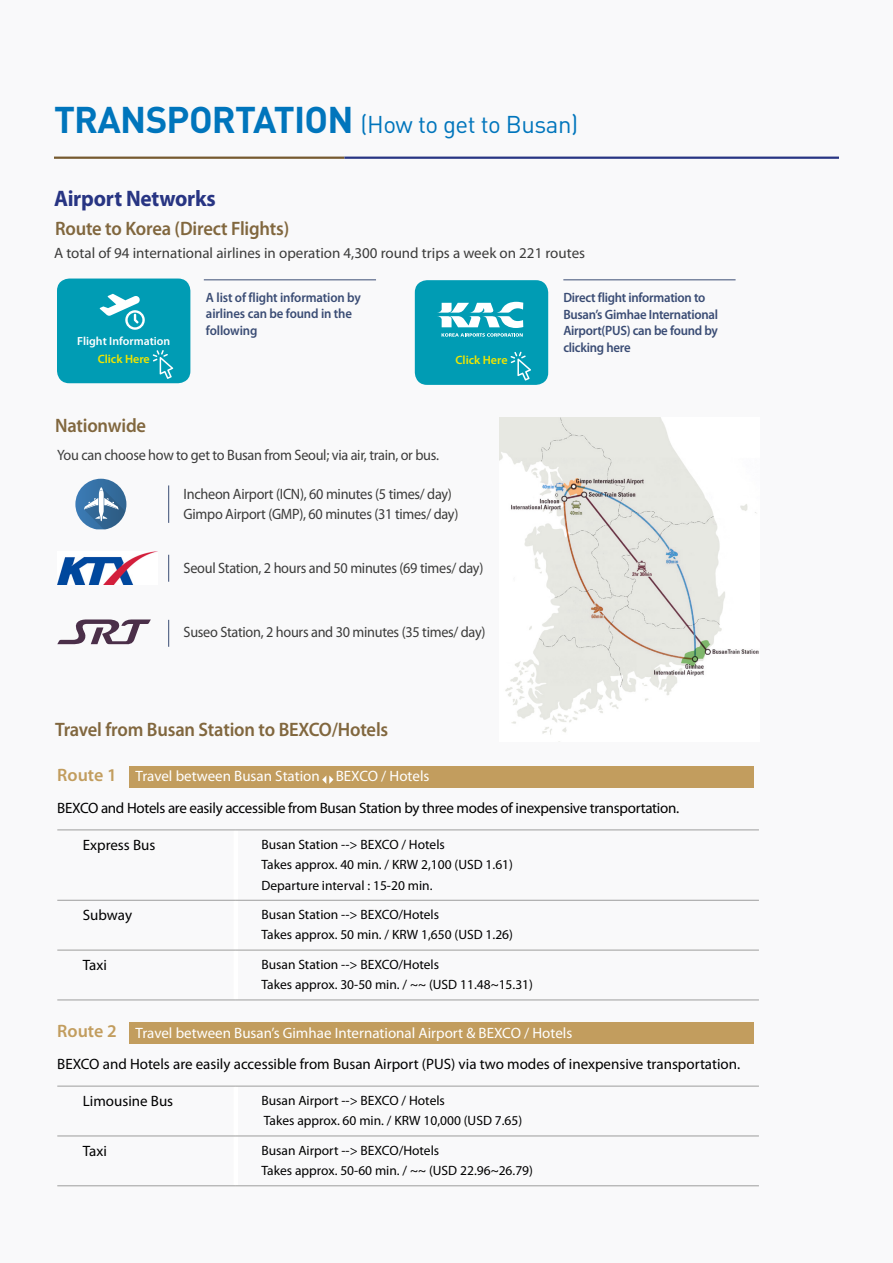
<style>
.page{position:relative;width:893px;height:1263px;background:#f9f9fa}
.page>*{position:absolute;margin:0;border:0;box-sizing:border-box;transform-origin:0 0}
.t1{font:24px "DIN Pro";letter-spacing:-.02em;color:#0075bc}
.t2{font:700 22.5px "Myriad Pro";letter-spacing:-.01em;color:#283583;scale:.95 1}
.t3{font:600 19.5px "Myriad Pro";letter-spacing:-.01em;color:#81673e;scale:.95 1}
.t4{font:600 18px "Myriad Pro";color:#c29d5e}
.t5{font:15px/19.2px "Myriad Pro";letter-spacing:-.02em;color:#3c3c3b;scale:.95 1}
.t6{font:15px "Myriad Pro";letter-spacing:-.005em;color:#000}
.t7{font:15px "Myriad Pro";color:#fff}
.t8{font:15px "Myriad Pro";color:#3c3c3b}
.t9{font:13.5px/20.5px "Myriad Pro";color:#000}
.t10{font:600 13.5px/16.5px "Myriad Pro";letter-spacing:-.02em;color:#3a4c74;scale:.95 1}
.t11{font:600 12px "Myriad Pro";color:#f2e600}
.t12{font:600 11.85px "Myriad Pro";color:#fff}
.s1{font-weight:700;font-size:36.75px}
</style>
<div class="page">
<img style="left:499px;top:417px;width:260px;height:317px">
<div style="left:130px;top:766px;width:624px;height:22px;background:#c29d5e"></div>
<div style="left:130px;top:1022px;width:624px;height:21px;background:#c29d5e"></div>
<hr style="left:234px;top:830px;width:4px;height:70px;background:#fff">
<hr style="left:234px;top:901px;width:4px;height:49px;background:#fff">
<hr style="left:234px;top:950px;width:4px;height:49px;background:#fff">
<hr style="left:57px;top:829px;width:179px;height:1px;background:#9d9d9c">
<hr style="left:236px;top:829px;width:523px;height:1px;background:#9d9d9c">
<hr style="left:57px;top:900px;width:179px;height:1px;background:#9d9d9c">
<hr style="left:236px;top:900px;width:523px;height:1px;background:#9d9d9c">
<hr style="left:57px;top:950px;width:179px;height:1px;background:#9d9d9c">
<hr style="left:236px;top:950px;width:523px;height:1px;background:#9d9d9c">
<hr style="left:57px;top:999px;width:179px;height:1px;background:#9d9d9c">
<hr style="left:236px;top:999px;width:523px;height:1px;background:#9d9d9c">
<svg style="left:322px;top:775px;width:11px;height:9px"></svg>
<hr style="left:234px;top:1086px;width:4px;height:49px;background:#fff">
<hr style="left:234px;top:1136px;width:4px;height:49px;background:#fff">
<hr style="left:57px;top:1086px;width:179px;height:1px;background:#9d9d9c">
<hr style="left:236px;top:1086px;width:523px;height:1px;background:#9d9d9c">
<hr style="left:57px;top:1135px;width:179px;height:1px;background:#9d9d9c">
<hr style="left:236px;top:1135px;width:523px;height:1px;background:#9d9d9c">
<hr style="left:57px;top:1185px;width:179px;height:1px;background:#9d9d9c">
<hr style="left:236px;top:1185px;width:523px;height:1px;background:#9d9d9c">
<img style="left:57px;top:552px;width:98px;height:33px">
<svg style="left:75px;top:479px;width:51px;height:50px"></svg>
<svg style="left:57px;top:619px;width:94px;height:26px"></svg>
<hr style="left:204px;top:279px;width:172px;height:1px;background:#3a4c74">
<hr style="left:563px;top:279px;width:173px;height:1px;background:#3a4c74">
<div style="left:57px;top:279px;width:133px;height:104px;background:#009cb4;border-radius:12px"></div>
<svg style="left:153px;top:350px;width:20px;height:29px"></svg>
<svg style="left:100px;top:294px;width:45px;height:36px"></svg>
<div style="left:415px;top:280px;width:133px;height:105px;background:#009cb4;border-radius:12px"></div>
<svg style="left:510px;top:352px;width:21px;height:29px"></svg>
<svg style="left:437px;top:302px;width:86px;height:35px"></svg>
<hr style="left:168px;top:485px;width:1px;height:38px;background:#3a4c74">
<svg style="left:168px;top:555px;width:1px;height:27px"></svg>
<svg style="left:168px;top:620px;width:1px;height:27px"></svg>
<hr style="left:54px;top:157px;width:290px;height:2px;background:#765a2f">
<hr style="left:344px;top:157px;width:495px;height:2px;background:#283583">
<h1 class="t1" style="left:54px;top:108px;width:526px"><span class="s1">TRANSPORTATION</span> (How to get to Busan)</h1>
<h2 class="t2" style="left:54px;top:183px;width:172px">Airport Networks</h2>
<h3 class="t3" style="left:55px;top:216px;width:248px">Route to Korea (Direct Flights)</h3>
<p class="t8" style="left:54px;top:243px;width:533px">A total of 94 international airlines in operation 4,300 round trips a week on 221 routes</p>
<p class="t10" style="left:563px;top:289px;width:164px">Direct flight information to<br>Busan’s Gimhae International<br>Airport(PUS) can be found by clicking here</p>
<p class="t10" style="left:206px;top:288px;width:165px">A list of flight information by airlines can be found in the following</p>
<p class="t12" style="left:77px;top:333px;width:95px">Flight Information</p>
<p class="t11" style="left:98px;top:351px;width:54px">Click Here</p>
<p class="t11" style="left:455px;top:353px;width:54px">Click Here</p>
<h3 class="t3" style="left:55px;top:413px;width:97px">Nationwide</h3>
<p class="t5" style="left:57px;top:445px;width:403px">You can choose how to get to Busan from Seoul; via air, train, or bus.</p>
<p class="t5" style="left:184px;top:484px;width:291px">Incheon Airport (ICN), 60 minutes (5 times/ day)<br>Gimpo Airport (GMP), 60 minutes (31 times/ day)</p>
<p class="t5" style="left:184px;top:558px;width:317px">Seoul Station, 2 hours and 50 minutes (69 times/ day)</p>
<p class="t5" style="left:184px;top:622px;width:319px">Suseo Station, 2 hours and 30 minutes (35 times/ day)</p>
<h3 class="t3" style="left:55px;top:717px;width:352px">Travel from Busan Station to BEXCO/Hotels</h3>
<p class="t7" style="left:136px;top:766px;width:295px">Travel between Busan Station BEXCO / Hotels</p>
<h3 class="t4" style="left:57px;top:763px;width:61px">Route 1</h3>
<p class="t6" style="left:57px;top:798px;width:623px">BEXCO and Hotels are easily accessible from Busan Station by three modes of inexpensive transportation.</p>
<p class="t6" style="left:83px;top:835px;width:74px">Express Bus</p>
<p class="t9" style="left:261px;top:833px;width:253px">Busan Station --&gt; BEXCO / Hotels<br>Takes approx. 40 min. / KRW 2,100 (USD 1.61)<br>Departure interval : 15-20 min.</p>
<p class="t6" style="left:83px;top:906px;width:51px">Subway</p>
<p class="t9" style="left:261px;top:904px;width:253px">Busan Station --&gt; BEXCO/Hotels<br>Takes approx. 50 min. / KRW 1,650 (USD 1.26)</p>
<p class="t6" style="left:83px;top:955px;width:26px">Taxi</p>
<p class="t9" style="left:261px;top:954px;width:273px">Busan Station --&gt; BEXCO/Hotels<br>Takes approx. 30-50 min. / ~~ (USD 11.48~15.31)</p>
<h3 class="t4" style="left:57px;top:1019px;width:61px">Route 2</h3>
<p class="t6" style="left:57px;top:1054px;width:684px">BEXCO and Hotels are easily accessible from Busan Airport (PUS) via two modes of inexpensive transportation.</p>
<p class="t6" style="left:83px;top:1091px;width:92px">Limousine Bus</p>
<p class="t9" style="left:261px;top:1090px;width:262px">Busan Airport --&gt; BEXCO / Hotels<br>Takes approx. 60 min. / KRW 10,000 (USD 7.65)</p>
<p class="t6" style="left:83px;top:1141px;width:26px">Taxi</p>
<p class="t9" style="left:261px;top:1139px;width:273px">Busan Airport --&gt; BEXCO/Hotels<br>Takes approx. 50-60 min. / ~~ (USD 22.96~26.79)</p>
<p class="t7" style="left:136px;top:1024px;width:438px">Travel between Busan’s Gimhae International Airport &amp; BEXCO / Hotels</p>
</div>
